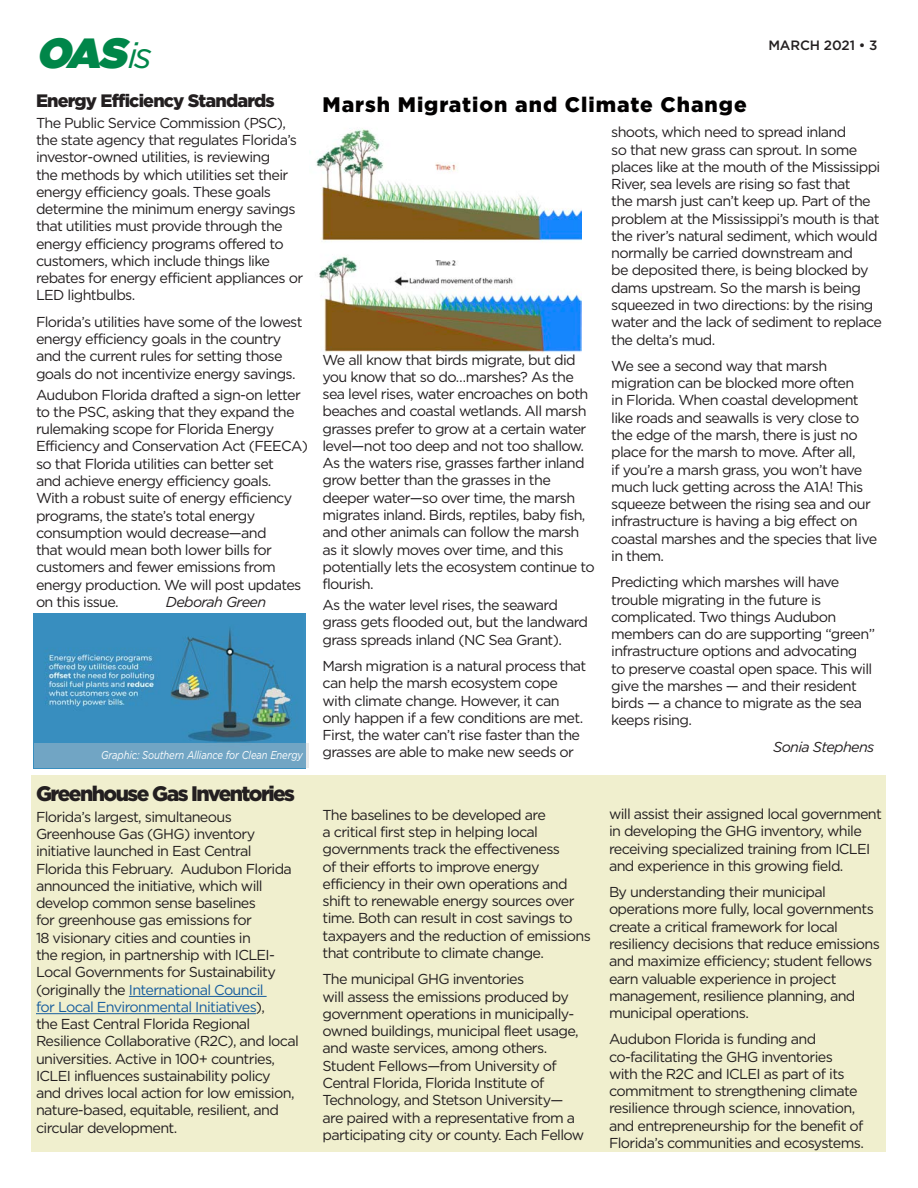
<style>
.page{position:relative;width:918px;height:1188px;background:#fff}
.page>*{position:absolute;margin:0;border:0;box-sizing:border-box;transform-origin:0 0}
.t1{font:italic 42px "Gotham Ultra";color:#008649}
.Paragraph_Style_3{font:900 21px "Gotham";letter-spacing:.045em;color:#020000}
.Paragraph_Style_3-2{font:900 21px "Gotham";letter-spacing:-.075em;color:#231f20}
.Paragraph_Style_3-3{font:900 18px "Gotham";letter-spacing:-.045em;color:#231f20}
.Paragraph_Style_3-4{font:14.4px/17.2px "Gotham";letter-spacing:-.045em;color:#231f20}
.Paragraph_Style_3-5{font:italic 14.4px "Gotham";letter-spacing:-.045em;color:#231f20}
.t2{font:500 13.5px "Gotham";letter-spacing:-.01em;color:#231f20}
.t3{font:italic 11.4px "Gotham";letter-spacing:-.01em;color:#fff;scale:.83 1}
.s1{font-family:"Gotham";font-size:36px}
.s2{color:#175d9e}
</style>
<div class="page">
<div style="left:32px;top:776px;width:854px;height:376px;background:#f0efce"></div>
<img style="left:316px;top:128px;width:266px;height:225px">
<hr style="left:129px;top:996px;width:138px;height:1px;background:#175d9e">
<hr style="left:36px;top:1013px;width:220px;height:1px;background:#175d9e">
<img style="left:33px;top:614px;width:273px;height:154px">
<div style="left:34px;top:743px;width:275px;height:24px;background:#71a5c4"></div>
<h1 class="t1" style="left:36px;top:28px;width:117px">OAS<span class="s1">i s</span></h1>
<p class="t2" style="left:768px;top:37px;width:111px">MARCH 2021 • 3</p>
<p class="Paragraph_Style_3" style="left:322px;top:93px;width:426px">Marsh Migration and Climate Change</p>
<p class="Paragraph_Style_3-3" style="left:36px;top:90px;width:240px">Energy Efficiency Standards</p>
<p class="Paragraph_Style_3-4" style="left:36px;top:114px;width:269px">The Public Service Commission (PSC), the state agency that regulates Florida’s investor-owned utilities, is reviewing<br>the methods by which utilities set their energy efficiency goals. These goals determine the minimum energy savings that utilities must provide through the energy efficiency programs offered to customers, which include things like rebates for energy efficient appliances or LED lightbulbs.</p>
<p class="Paragraph_Style_3-4" style="left:36px;top:313px;width:268px">Florida’s utilities have some of the lowest energy efficiency goals in the country and the current rules for setting those goals do not incentivize energy savings.</p>
<p class="Paragraph_Style_3-4" style="left:36px;top:386px;width:274px">Audubon Florida drafted a sign-on letter to the PSC, asking that they expand the rulemaking scope for Florida Energy Efficiency and Conservation Act (FEECA) so that Florida utilities can better set<br>and achieve energy efficiency goals.<br>With a robust suite of energy efficiency programs, the state’s total energy consumption would decrease—and<br>that would mean both lower bills for customers and fewer emissions from energy production. We will post updates on this issue.</p>
<p class="Paragraph_Style_3-4" style="left:611px;top:123px;width:272px">shoots, which need to spread inland<br>so that new grass can sprout. In some places like at the mouth of the Mississippi River, sea levels are rising so fast that<br>the marsh just can’t keep up. Part of the problem at the Mississippi’s mouth is that the river’s natural sediment, which would normally be carried downstream and<br>be deposited there, is being blocked by dams upstream. So the marsh is being squeezed in two directions: by the rising water and the lack of sediment to replace the delta’s mud.</p>
<p class="Paragraph_Style_3-4" style="left:611px;top:357px;width:268px">We see a second way that marsh migration can be blocked more often<br>in Florida. When coastal development like roads and seawalls is very close to the edge of the marsh, there is just no place for the marsh to move. After all,<br>if you’re a marsh grass, you won’t have much luck getting across the A1A! This squeeze between the rising sea and our infrastructure is having a big effect on coastal marshes and the species that live in them.</p>
<p class="Paragraph_Style_3-4" style="left:611px;top:573px;width:265px">Predicting which marshes will have trouble migrating in the future is complicated. Two things Audubon members can do are supporting “green” infrastructure options and advocating to preserve coastal open space. This will give the marshes — and their resident birds — a chance to migrate as the sea keeps rising.</p>
<p class="Paragraph_Style_3-5" style="left:773px;top:739px;width:103px">Sonia Stephens</p>
<p class="Paragraph_Style_3-4" style="left:322px;top:351px;width:274px">We all know that birds migrate, but did you know that so do…marshes? As the sea level rises, water encroaches on both beaches and coastal wetlands. All marsh grasses prefer to grow at a certain water level—not too deep and not too shallow.<br>As the waters rise, grasses farther inland grow better than the grasses in the deeper water—so over time, the marsh migrates inland. Birds, reptiles, baby fish, and other animals can follow the marsh as it slowly moves over time, and this potentially lets the ecosystem continue to flourish.</p>
<p class="Paragraph_Style_3-4" style="left:322px;top:596px;width:267px">As the water level rises, the seaward grass gets flooded out, but the landward grass spreads inland (NC Sea Grant).</p>
<p class="Paragraph_Style_3-4" style="left:322px;top:657px;width:265px">Marsh migration is a natural process that can help the marsh ecosystem cope with climate change. However, it can only happen if a few conditions are met.<br>First, the water can’t rise faster than the grasses are able to make new seeds or</p>
<p class="Paragraph_Style_3-5" style="left:166px;top:594px;width:102px">Deborah Green</p>
<p class="t3" style="left:101px;top:748px;width:245px">Graphic: Southern Alliance for Clean Energy</p>
<p class="Paragraph_Style_3-2" style="left:36px;top:781px;width:261px">Greenhouse Gas Inventories</p>
<p class="Paragraph_Style_3-4" style="left:36px;top:808px;width:264px">Florida’s largest, simultaneous Greenhouse Gas (GHG) inventory initiative launched in East Central Florida this February. Audubon Florida announced the initiative, which will develop common sense baselines<br>for greenhouse gas emissions for<br>18 visionary cities and counties in<br>the region, in partnership with ICLEI-Local Governments for Sustainability (originally the <span class="s2">International Council<br>for Local Environmental Initiatives</span>),<br>the East Central Florida Regional Resilience Collaborative (R2C), and local universities. Active in 100+ countries, ICLEI influences sustainability policy and drives local action for low emission, nature-based, equitable, resilient, and circular development.</p>
<p class="Paragraph_Style_3-4" style="left:323px;top:806px;width:270px">The baselines to be developed are<br>a critical first step in helping local governments track the effectiveness<br>of their efforts to improve energy efficiency in their own operations and shift to renewable energy sources over time. Both can result in cost savings to taxpayers and the reduction of emissions that contribute to climate change.</p>
<p class="Paragraph_Style_3-4" style="left:323px;top:970px;width:263px">The municipal GHG inventories<br>will assess the emissions produced by government operations in municipally&shy;owned buildings, municipal fleet usage, and waste services, among others.<br>Student Fellows—from University of Central Florida, Florida Institute of Technology, and Stetson University— are paired with a representative from a participating city or county. Each Fellow</p>
<p class="Paragraph_Style_3-4" style="left:609px;top:805px;width:275px">will assist their assigned local government in developing the GHG inventory, while receiving specialized training from ICLEI and experience in this growing field.</p>
<p class="Paragraph_Style_3-4" style="left:609px;top:883px;width:272px">By understanding their municipal operations more fully, local governments create a critical framework for local resiliency decisions that reduce emissions and maximize efficiency; student fellows earn valuable experience in project management, resilience planning, and municipal operations.</p>
<p class="Paragraph_Style_3-4" style="left:609px;top:1030px;width:256px">Audubon Florida is funding and co-facilitating the GHG inventories with the R2C and ICLEI as part of its commitment to strengthening climate resilience through science, innovation, and entrepreneurship for the benefit of Florida’s communities and ecosystems.</p>
</div>
